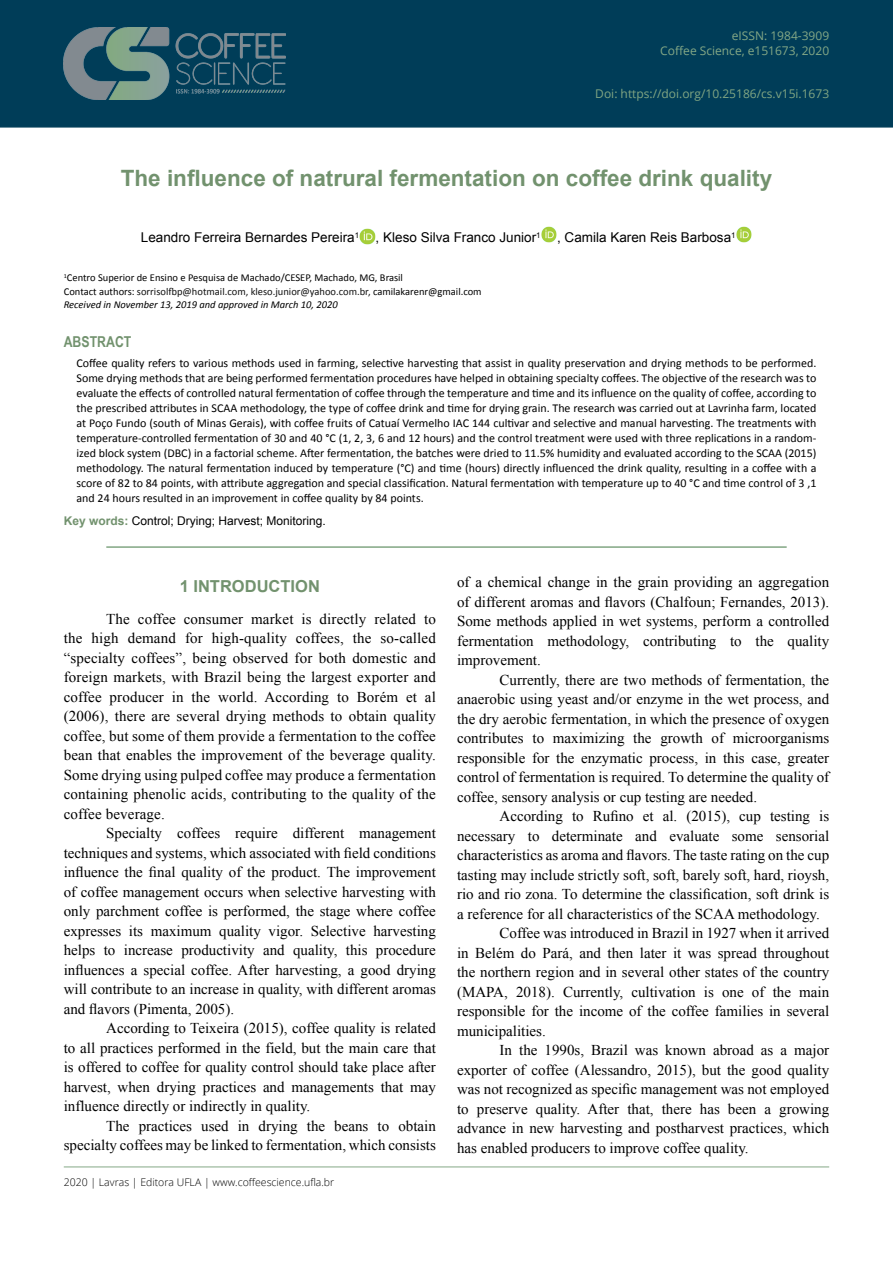
<style>
.page{position:relative;width:893px;height:1263px;background:#fff}
.page>*{position:absolute;margin:0;border:0;box-sizing:border-box;transform-origin:0 0}
.t1{font:700 22.5px "Arial";color:#72926e}
.t2{font:700 16.5px "Arial";color:#72926e}
.t3{font:15px/19.5px "Times New Roman";color:#000;text-align:justify}
.t4{font:700 15px "Arial Narrow";color:#72926e}
.t5{font:13.5px "Arial";color:#000}
.t6{font:12px/15px "Calibri";color:#000;text-align:justify}
.t7{font:12px "Arial";color:#000}
.t8{font:12px/15px "Open Sans";color:#84a886;text-align:right}
.t9{font:12px "Open Sans";color:#81a683}
.t10{font:10.5px/13.5px "Calibri";color:#000}
.t11{font:300 10.5px "Open Sans";color:#000}
.s1{color:#111}
.s2{font-style:italic}
.s3{font-weight:700;color:#72926e}
</style>
<div class="page">
<div style="left:0;top:0;width:893px;height:128px;background:#003d58"></div>
<img style="left:64px;top:28px;width:222px;height:72px">
<hr style="left:64px;top:1166px;width:765px;height:1px;background:#84a886">
<hr style="left:106px;top:546px;width:681px;height:2px;background:#81a683">
<img style="left:359px;top:228px;width:17px;height:16px">
<img style="left:541px;top:226px;width:16px;height:16px">
<img style="left:736px;top:227px;width:16px;height:16px">
<p class="t8" style="left:660px;top:28px;width:170px">eISSN: 1984-3909<br>Coffee Science, e151673, 2020</p>
<p class="t9" style="left:595px;top:86px;width:235px">Doi: https://doi.org/10.25186/cs.v15i.1673</p>
<h1 class="t1" style="left:121px;top:164px;width:653px">The influence of natrural fermentation on coffee drink quality</h1>
<p class="t5" style="left:141px;top:228px;width:596px">Leandro Ferreira Bernardes Pereira<sup>1</sup> , Kleso Silva Franco Junior<sup>1</sup> , Camila Karen Reis Barbosa<sup>1</sup></p>
<p class="t10" style="left:64px;top:271px;width:419px"><sup>1</sup>Centro Superior de Ensino e Pesquisa de Machado/CESEP, Machado, MG, Brasil<br>Contact authors: <span class="s1">sorrisolfbp@hotmail.com, kleso.junior@yahoo.com.br,</span> camilakarenr@gmail.com<br><span class="s2">Received in November 13, 2019 and approved in March 10, 2020</span></p>
<p class="t4" style="left:64px;top:331px;width:69px">ABSTRACT</p>
<p class="t6" style="left:77px;top:355px;width:741px">Coffee quality refers to various methods used in farming, selective harvesting that assist in quality preservation and drying methods to be performed.<br>Some drying methods that are being performed fermentation procedures have helped in obtaining specialty coffees. The objective of the research was to evaluate the effects of controlled natural fermentation of coffee through the temperature and time and its influence on the quality of coffee, according to the prescribed attributes in SCAA methodology, the type of coffee drink and time for drying grain. The research was carried out at Lavrinha farm, located at Poço Fundo (south of Minas Gerais), with coffee fruits of Catuaí Vermelho IAC 144 cultivar and selective and manual harvesting. The treatments with temperature-controlled fermentation of 30 and 40 °C (1, 2, 3, 6 and 12 hours) and the control treatment were used with three replications in a random&shy;ized block system (DBC) in a factorial scheme. After fermentation, the batches were dried to 11.5% humidity and evaluated according to the SCAA (2015) methodology. The natural fermentation induced by temperature (°C) and time (hours) directly influenced the drink quality, resulting in a coffee with a score of 82 to 84 points, with attribute aggregation and special classification. Natural fermentation with temperature up to 40 °C and time control of 3 ,1 and 24 hours resulted in an improvement in coffee quality by 84 points.</p>
<p class="t7" style="left:64px;top:513px;width:264px"><span class="s3">Key words:</span> Control; Drying; Harvest; Monitoring.</p>
<p class="t2" style="left:180px;top:575px;width:142px">1 INTRODUCTION</p>
<p class="t3" style="left:64px;top:609px;width:374px;text-indent:43px">The coffee consumer market is directly related to the high demand for high-quality coffees, the so-called “specialty coffees”, being observed for both domestic and foreign markets, with Brazil being the largest exporter and coffee producer in the world. According to Borém et al (2006), there are several drying methods to obtain quality coffee, but some of them provide a fermentation to the coffee bean that enables the improvement of the beverage quality.<br>Some drying using pulped coffee may produce a fermentation containing phenolic acids, contributing to the quality of the coffee beverage.</p>
<p class="t3" style="left:64px;top:823px;width:374px;text-indent:43px">Specialty coffees require different management techniques and systems, which associated with field conditions influence the final quality of the product. The improvement of coffee management occurs when selective harvesting with only parchment coffee is performed, the stage where coffee expresses its maximum quality vigor. Selective harvesting helps to increase productivity and quality, this procedure influences a special coffee. After harvesting, a good drying will contribute to an increase in quality, with different aromas and flavors (Pimenta, 2005).</p>
<p class="t3" style="left:64px;top:1018px;width:374px;text-indent:43px">According to Teixeira (2015), coffee quality is related to all practices performed in the field, but the main care that is offered to coffee for quality control should take place after harvest, when drying practices and managements that may influence directly or indirectly in quality.</p>
<p class="t3" style="left:64px;top:1116px;width:374px;text-align:right">The practices used in drying the beans to obtain specialty coffees may be linked to fermentation, which consists</p>
<p class="t11" style="left:64px;top:1175px;width:272px">2020 | Lavras | Editora UFLA | www.coffeescience.ufla.br</p>
<p class="t3" style="left:457px;top:572px;width:374px">of a chemical change in the grain providing an aggregation of different aromas and flavors (Chalfoun; Fernandes, 2013).<br>Some methods applied in wet systems, perform a controlled fermentation methodology, contributing to the quality improvement.</p>
<p class="t3" style="left:457px;top:670px;width:374px;text-indent:43px">Currently, there are two methods of fermentation, the anaerobic using yeast and/or enzyme in the wet process, and the dry aerobic fermentation, in which the presence of oxygen contributes to maximizing the growth of microorganisms responsible for the enzymatic process, in this case, greater control of fermentation is required. To determine the quality of coffee, sensory analysis or cup testing are needed.</p>
<p class="t3" style="left:500px;top:806px;width:331px">According to Rufino et al. (2015), cup testing is</p>
<p class="t3" style="left:457px;top:826px;width:374px">necessary to determinate and evaluate some sensorial</p>
<p class="t3" style="left:457px;top:845px;width:374px">characteristics as aroma and flavors. The taste rating on the cup</p>
<p class="t3" style="left:457px;top:865px;width:374px">tasting may include strictly soft, soft, barely soft, hard, rioysh,</p>
<p class="t3" style="left:457px;top:884px;width:374px">rio and rio zona. To determine the classification, soft drink is</p>
<p class="t3" style="left:457px;top:904px;width:364px">a reference for all characteristics of the SCAA methodology.</p>
<p class="t3" style="left:500px;top:923px;width:331px">Coffee was introduced in Brazil in 1927 when it arrived</p>
<p class="t3" style="left:457px;top:943px;width:374px">in Belém do Pará, and then later it was spread throughout</p>
<p class="t3" style="left:457px;top:962px;width:374px">the northern region and in several other states of the country</p>
<p class="t3" style="left:457px;top:982px;width:374px">(MAPA, 2018). Currently, cultivation is one of the main</p>
<p class="t3" style="left:457px;top:1001px;width:374px">responsible for the income of the coffee families in several</p>
<p class="t3" style="left:457px;top:1021px;width:90px">municipalities.</p>
<p class="t3" style="left:500px;top:1040px;width:331px">In the 1990s, Brazil was known abroad as a major</p>
<p class="t3" style="left:457px;top:1060px;width:374px">exporter of coffee (Alessandro, 2015), but the good quality</p>
<p class="t3" style="left:457px;top:1079px;width:374px">was not recognized as specific management was not employed</p>
<p class="t3" style="left:457px;top:1099px;width:374px">to preserve quality. After that, there has been a growing</p>
<p class="t3" style="left:457px;top:1118px;width:374px">advance in new harvesting and postharvest practices, which</p>
<p class="t3" style="left:457px;top:1138px;width:293px">has enabled producers to improve coffee quality.</p>
</div>
